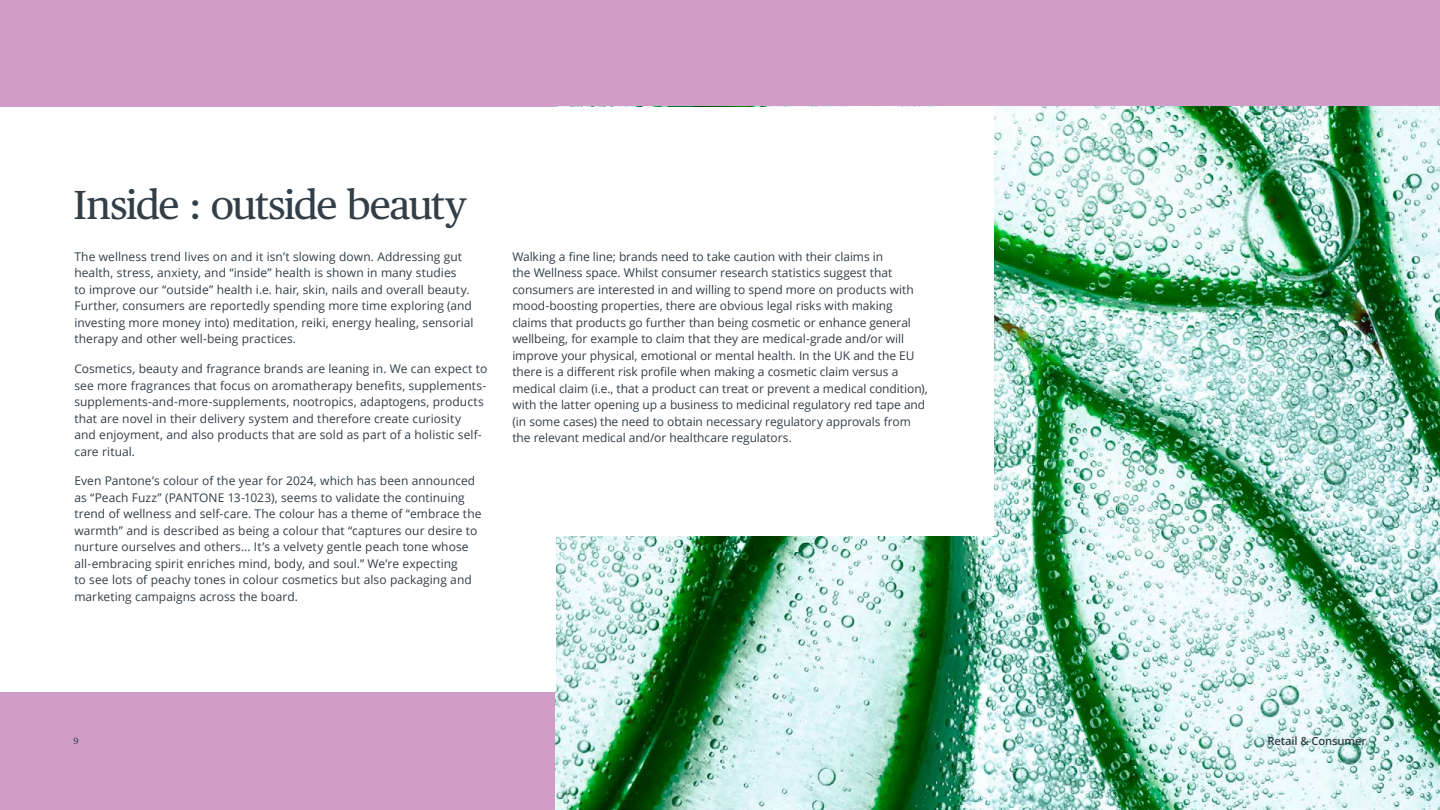
<style>
.page{position:relative;width:1440px;height:810px;background:#cf9dc7}
.page>*{position:absolute;margin:0;border:0;box-sizing:border-box;transform-origin:0 0}
.t1{font:40.5px "Publico Text";letter-spacing:-.035em;color:#323e48}
.t2{font:12px/16.5px "Open Sans";letter-spacing:.005em;color:#323e48}
.t3{font:600 11.25px "Open Sans";letter-spacing:-.01em;color:#323e48}
.t4{font:9px "Publico Text";color:#323e48}
</style>
<div class="page">
<img style="left:556px;top:107px;width:884px;height:703px">
<div style="left:282px;top:107px;width:712px;height:429px;background:#fff"></div>
<div style="left:0;top:107px;width:556px;height:585px;background:#fff"></div>
<h1 class="t1" style="left:73px;top:175px;width:395px">Inside : outside beauty</h1>
<p class="t2" style="left:74px;top:248px;width:401px">The wellness trend lives on and it isn’t slowing down. Addressing gut health, stress, anxiety, and “inside” health is shown in many studies<br>to improve our “outside” health i.e. hair, skin, nails and overall beauty.<br>Further, consumers are reportedly spending more time exploring (and investing more money into) meditation, reiki, energy healing, sensorial therapy and other well-being practices.</p>
<p class="t2" style="left:74px;top:360px;width:414px">Cosmetics, beauty and fragrance brands are leaning in. We can expect to see more fragrances that focus on aromatherapy benefits, supplements&shy;supplements-and-more-supplements, nootropics, adaptogens, products that are novel in their delivery system and therefore create curiosity<br>and enjoyment, and also products that are sold as part of a holistic self&shy;care ritual.</p>
<p class="t2" style="left:74px;top:473px;width:409px">Even Pantone’s colour of the year for 2024, which has been announced as “Peach Fuzz” (PANTONE 13-1023), seems to validate the continuing trend of wellness and self-care. The colour has a theme of “embrace the warmth” and is described as being a colour that “captures our desire to nurture ourselves and others... It’s a velvety gentle peach tone whose all-embracing spirit enriches mind, body, and soul.” We’re expecting<br>to see lots of peachy tones in colour cosmetics but also packaging and marketing campaigns across the board.</p>
<p class="t2" style="left:512px;top:248px;width:417px">Walking a fine line; brands need to take caution with their claims in<br>the Wellness space. Whilst consumer research statistics suggest that consumers are interested in and willing to spend more on products with mood-boosting properties, there are obvious legal risks with making claims that products go further than being cosmetic or enhance general wellbeing, for example to claim that they are medical-grade and/or will improve your physical, emotional or mental health. In the UK and the EU there is a different risk profile when making a cosmetic claim versus a medical claim (i.e., that a product can treat or prevent a medical condition), with the latter opening up a business to medicinal regulatory red tape and (in some cases) the need to obtain necessary regulatory approvals from the relevant medical and/or healthcare regulators.</p>
<p class="t4" style="left:73px;top:734px;width:7px">9</p>
<p class="t3" style="left:1267px;top:733px;width:101px">Retail &amp; Consumer</p>
</div>
